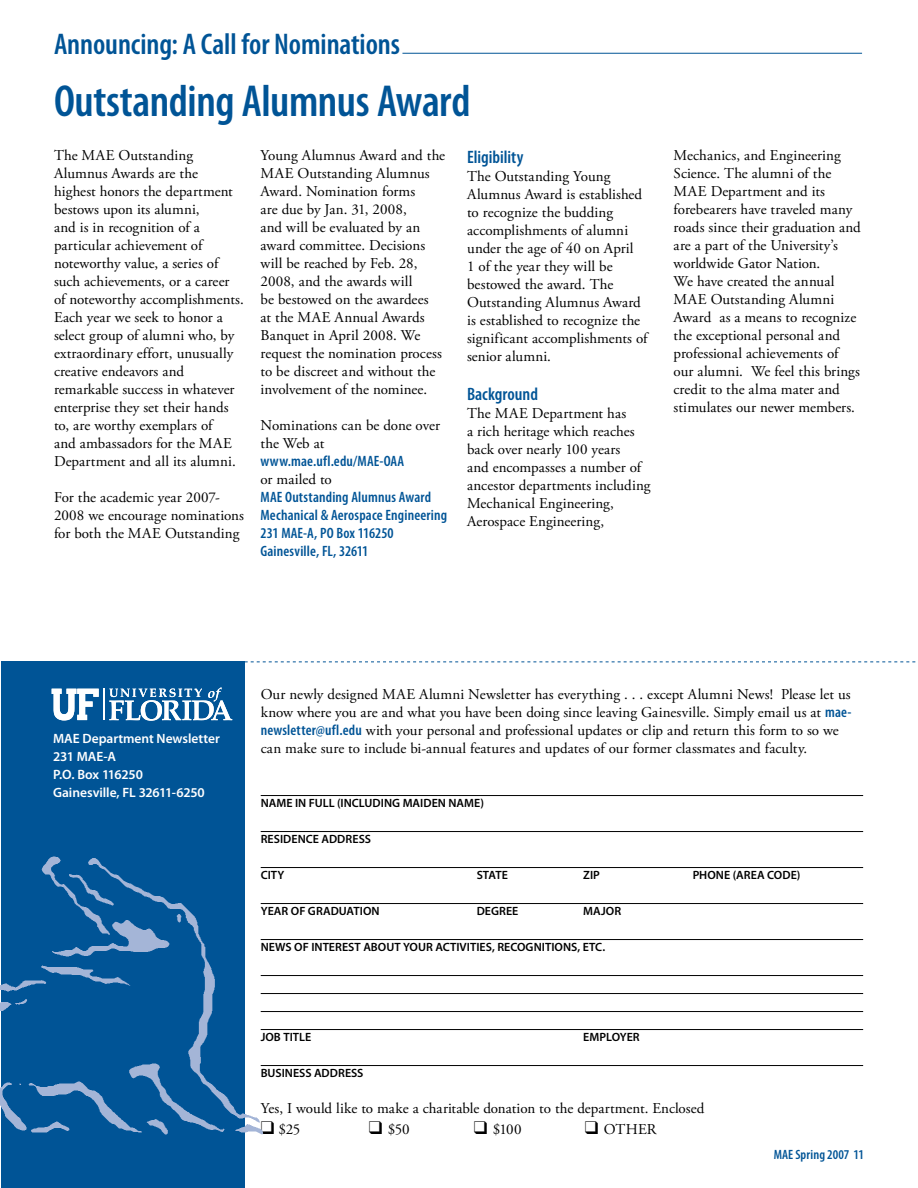
<style>
.page{position:relative;width:918px;height:1188px;background:#fff}
.page>*{position:absolute;margin:0;border:0;box-sizing:border-box;transform-origin:0 0}
.t1{font:600 condensed 45px "Myriad Pro";letter-spacing:-.01em;color:#005496}
.t2{font:600 condensed 30px "Myriad Pro";letter-spacing:-.005em;color:#005496}
.t3{font:600 condensed 18px "Myriad Pro";color:#005496}
.t4{font:15px/18px "Adobe Garamond Pro";letter-spacing:.005em;color:#000}
.t5{font:600 condensed 15px/18px "Myriad Pro";letter-spacing:.01em;color:#005496}
.t6{font:600 13.5px/18px "Myriad Pro";letter-spacing:-.005em;color:#fff}
.t7{font:600 condensed 13.5px "Myriad Pro";letter-spacing:.01em;color:#005496}
.t8{font:600 12px "Myriad Pro";letter-spacing:.005em;color:#000}
.s1{font-family:"Myriad Pro";font-weight:600;font-stretch:condensed;color:#005496}
</style>
<div class="page">
<hr style="left:402px;top:53px;width:460px;height:1px;background:#005496">
<hr style="left:261px;top:795px;width:602px;height:1px;background:#000">
<hr style="left:261px;top:831px;width:602px;height:1px;background:#000">
<hr style="left:261px;top:867px;width:602px;height:1px;background:#000">
<hr style="left:261px;top:903px;width:602px;height:1px;background:#000">
<hr style="left:261px;top:939px;width:602px;height:1px;background:#000">
<hr style="left:261px;top:975px;width:602px;height:1px;background:#000">
<hr style="left:261px;top:993px;width:602px;height:1px;background:#000">
<hr style="left:261px;top:1011px;width:602px;height:1px;background:#000">
<hr style="left:261px;top:1029px;width:602px;height:1px;background:#000">
<hr style="left:261px;top:1065px;width:602px;height:1px;background:#000">
<div style="left:1px;top:662px;width:244px;height:526px;background:#005496"></div>
<img style="left:0;top:856px;width:278px;height:279px">
<svg style="left:245px;top:662px;width:671px;height:1px"></svg>
<hr style="left:104px;top:689px;width:1px;height:31px;background:#fff">
<svg style="left:109px;top:688px;width:123px;height:33px"></svg>
<svg style="left:52px;top:689px;width:47px;height:31px"></svg>
<h2 class="t2" style="left:54px;top:25px;width:348px">Announcing: A Call for Nominations</h2>
<h1 class="t1" style="left:54px;top:73px;width:418px">Outstanding Alumnus Award</h1>
<p class="t4" style="left:261px;top:147px;width:186px">Young Alumnus Award and the<br>MAE Outstanding Alumnus<br>Award. Nomination forms<br>are due by Jan. 31, 2008,<br>and will be evaluated by an award committee. Decisions will be reached by Feb. 28,<br>2008, and the awards will<br>be bestowed on the awardees<br>at the MAE Annual Awards<br>Banquet in April 2008. We request the nomination process to be discreet and without the involvement of the nominee.</p>
<p class="t4" style="left:261px;top:417px;width:181px">Nominations can be done over the Web at</p>
<p class="t5" style="left:261px;top:452px;width:145px">www.mae.ufl.edu/MAE-OAA</p>
<p class="t4" style="left:261px;top:471px;width:73px">or mailed to</p>
<p class="t5" style="left:261px;top:488px;width:188px">MAE Outstanding Alumnus Award<br>Mechanical &amp; Aerospace Engineering<br>231 MAE-A, PO Box 116250<br>Gainesville, FL, 32611</p>
<p class="t4" style="left:54px;top:147px;width:191px">The MAE Outstanding<br>Alumnus Awards are the<br>highest honors the department bestows upon its alumni,<br>and is in recognition of a particular achievement of noteworthy value, a series of such achievements, or a career of noteworthy accomplishments.<br>Each year we seek to honor a select group of alumni who, by extraordinary effort, unusually creative endeavors and remarkable success in whatever enterprise they set their hands to, are worthy exemplars of<br>and ambassadors for the MAE<br>Department and all its alumni.</p>
<p class="t4" style="left:54px;top:489px;width:192px">For the academic year 2007-<br>2008 we encourage nominations for both the MAE Outstanding</p>
<p class="t3" style="left:467px;top:146px;width:58px">Eligibility</p>
<p class="t4" style="left:467px;top:168px;width:182px">The Outstanding Young<br>Alumnus Award is established to recognize the budding accomplishments of alumni under the age of 40 on April<br>1 of the year they will be bestowed the award. The<br>Outstanding Alumnus Award is established to recognize the significant accomplishments of senior alumni.</p>
<p class="t3" style="left:467px;top:383px;width:72px">Background</p>
<p class="t4" style="left:467px;top:405px;width:185px">The MAE Department has<br>a rich heritage which reaches back over nearly 100 years<br>and encompasses a number of ancestor departments including<br>Mechanical Engineering,<br>Aerospace Engineering,</p>
<p class="t4" style="left:674px;top:147px;width:189px">Mechanics, and Engineering<br>Science. The alumni of the<br>MAE Department and its forebearers have traveled many roads since their graduation and are a part of the University’s worldwide Gator Nation.<br>We have created the annual<br>MAE Outstanding Alumni<br>Award as a means to recognize the exceptional personal and professional achievements of our alumni. We feel this brings credit to the alma mater and stimulates our newer members.</p>
<p class="t6" style="left:53px;top:729px;width:168px">MAE Department Newsletter<br>231 MAE-A<br>P.O. Box 116250<br>Gainesville, FL 32611-6250</p>
<p class="t4" style="left:261px;top:685px;width:592px">Our newly designed MAE Alumni Newsletter has everything . . . except Alumni News! Please let us know where you are and what you have been doing since leaving Gainesville. Simply email us at <span class="s1">mae&shy;newsletter@ufl.edu</span> with your personal and professional updates or clip and return this form to so we can make sure to include bi-annual features and updates of our former classmates and faculty.</p>
<p class="t8" style="left:261px;top:795px;width:225px">NAME IN FULL (INCLUDING MAIDEN NAME)</p>
<p class="t8" style="left:261px;top:831px;width:112px">RESIDENCE ADDRESS</p>
<p class="t8" style="left:261px;top:867px;width:25px">CITY</p>
<p class="t8" style="left:477px;top:867px;width:33px">STATE</p>
<p class="t8" style="left:583px;top:867px;width:18px">ZIP</p>
<p class="t8" style="left:693px;top:867px;width:109px">PHONE (AREA CODE)</p>
<p class="t8" style="left:261px;top:903px;width:120px">YEAR OF GRADUATION</p>
<p class="t8" style="left:477px;top:903px;width:43px">DEGREE</p>
<p class="t8" style="left:583px;top:903px;width:40px">MAJOR</p>
<p class="t8" style="left:261px;top:939px;width:346px">NEWS OF INTEREST ABOUT YOUR ACTIVITIES, RECOGNITIONS, ETC.</p>
<p class="t8" style="left:261px;top:1029px;width:52px">JOB TITLE</p>
<p class="t8" style="left:583px;top:1029px;width:58px">EMPLOYER</p>
<p class="t8" style="left:261px;top:1065px;width:104px">BUSINESS ADDRESS</p>
<p class="t4" style="left:261px;top:1099px;width:445px">Yes, I would like to make a charitable donation to the department. Enclosed</p>
<p class="t4" style="left:261px;top:1121px;width:41px">❑ $25</p>
<p class="t4" style="left:369px;top:1121px;width:42px">❑ $50</p>
<p class="t4" style="left:474px;top:1121px;width:49px">❑ $100</p>
<p class="t4" style="left:585px;top:1121px;width:73px">❑ OTHER</p>
<p class="t7" style="left:774px;top:1146px;width:92px">MAE Spring 2007 11</p>
</div>
